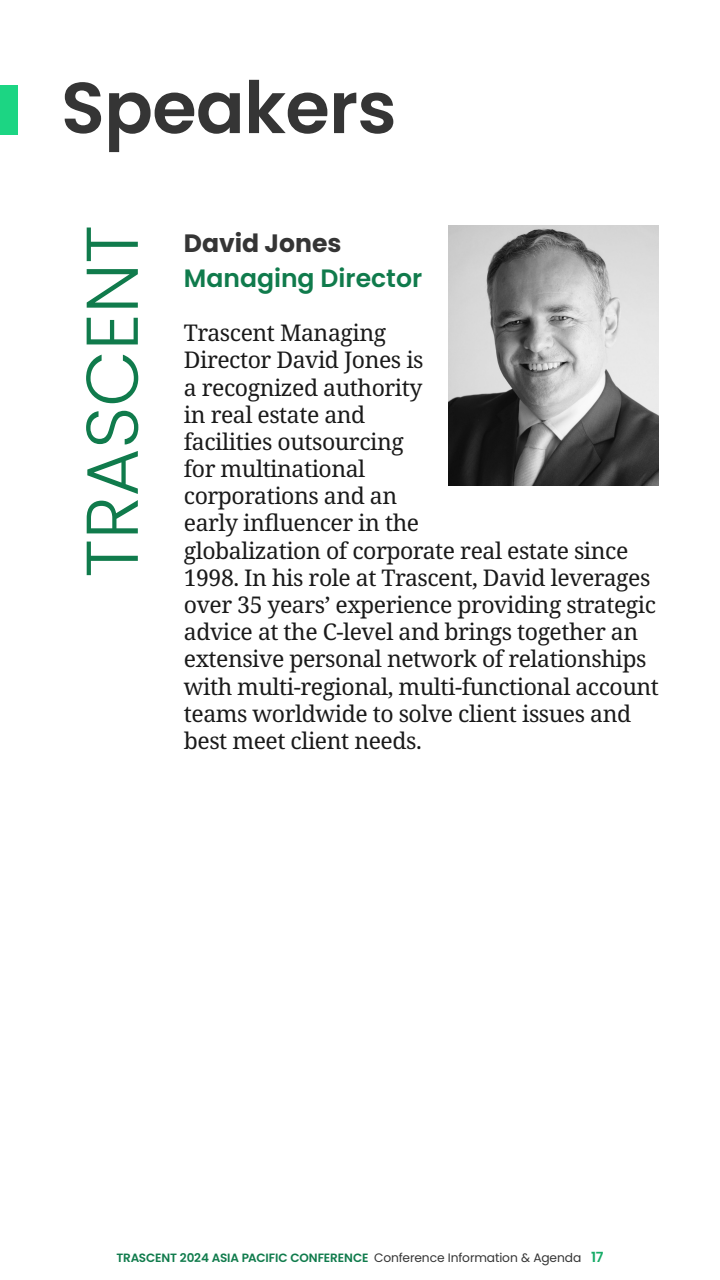
<style>
.page{position:relative;width:720px;height:1280px;background:#fff}
.page>*{position:absolute;margin:0;border:0;box-sizing:border-box;transform-origin:0 0}
.Speaker_company_35pt_Blue__Poppins{font:300 73.2px "Poppins";color:#107b4c}
.Page_headings_60pt__Poppins{font:600 72px "Poppins";letter-spacing:-.01em;color:#353535}
.Speaker_position_12pt_blue__Poppins{font:600 25.1px "Poppins";color:#107b4c}
.Speaker_name_12pt__Poppins{font:700 25.1px "Poppins";color:#353535}
.Speaker_bio_11pt__Noto_Serif{font:23px/27.2px "Noto Serif";letter-spacing:-.02em;color:#1a1a1a}
.t1{font:600 12px "Poppins";letter-spacing:-.015em;color:#107b4c}
.s1{font-weight:400;font-size:12.25px;color:#353535}
.s2{font-size:14px;color:#16ab67}
</style>
<div class="page">
<img style="left:449px;top:226px;width:210px;height:259px">
<div style="left:0;top:85px;width:18px;height:50px;background:#1cd583"></div>
<p class="Page_headings_60pt__Poppins" style="left:61px;top:66px;width:337px">Speakers</p>
<p class="Speaker_company_35pt_Blue__Poppins" style="left:70px;top:577px;width:354px;rotate:-90deg">TRASCENT</p>
<p class="Speaker_name_12pt__Poppins" style="left:184px;top:228px;width:159px">David Jones</p>
<p class="Speaker_position_12pt_blue__Poppins" style="left:184px;top:263px;width:240px">Managing Director</p>
<p class="Speaker_bio_11pt__Noto_Serif" style="left:184px;top:320px;width:477px">Trascent Managing<br>Director David Jones is<br>a recognized authority<br>in real estate and<br>facilities outsourcing<br>for multinational<br>corporations and an<br>early influencer in the<br>globalization of corporate real estate since<br>1998. In his role at Trascent, David leverages over 35 years’ experience providing strategic advice at the C-level and brings together an extensive personal network of relationships with multi-regional, multi-functional account teams worldwide to solve client issues and best meet client needs.</p>
<p class="t1" style="left:116px;top:1251px;width:489px">TRASCENT 2024 ASIA PACIFIC CONFERENCE <span class="s1">Conference Information &amp; Agenda</span> <span class="s2">17</span></p>
</div>
